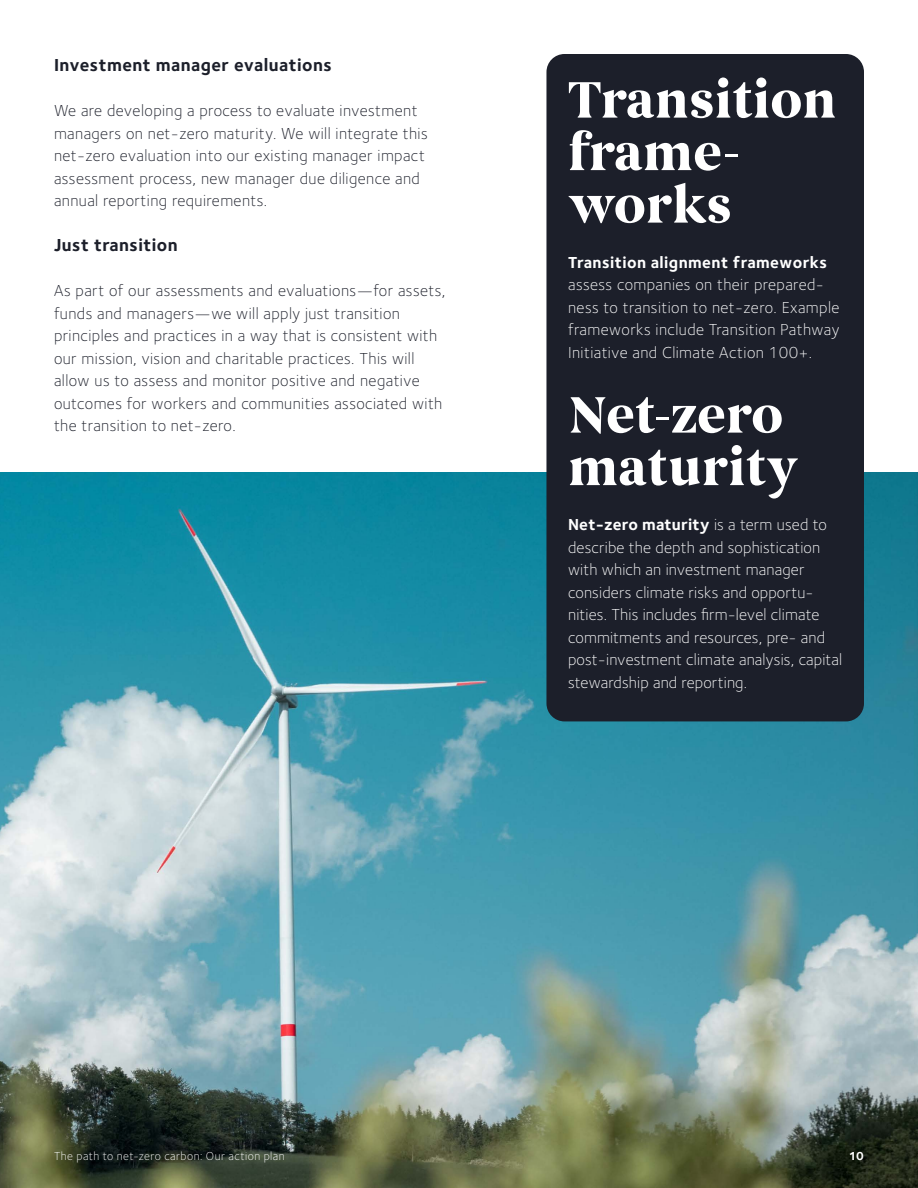
<style>
.page{position:relative;width:918px;height:1188px;background:#fff}
.page>*{position:absolute;margin:0;border:0;box-sizing:border-box;transform-origin:0 0}
.Body_10Gray{font:700 52.5px/52.5px "Begum";color:#fff}
.Heading_4{font:700 18px "Foundry Sterling";letter-spacing:.025em;color:#1c1f2a}
.Body_10Gray-2{font:300 16.5px/22.5px "Foundry Sterling";letter-spacing:.025em;color:#1c1f2a}
.Body_10Gray-3{font:300 16.5px/22.5px "Foundry Sterling";letter-spacing:.01em;color:#fff}
.Body_10Gray-4{font:300 12px "Foundry Sterling";letter-spacing:.04em;color:#fff}
.Body_10Gray-5{font:700 12px "Foundry Sterling";color:#fff}
.s1{font-weight:700}
</style>
<div class="page">
<img style="left:0;top:472px;width:918px;height:716px">
<div style="left:546px;top:54px;width:318px;height:667px;background:#1c1f2a;border-radius:18px"></div>
<h4 class="Heading_4" style="left:54px;top:54px;width:279px">Investment manager evaluations</h4>
<p class="Body_10Gray-2" style="left:54px;top:99px;width:375px">We are developing a process to evaluate investment managers on net-zero maturity. We will integrate this net-zero evaluation into our existing manager impact assessment process, new manager due diligence and annual reporting requirements.</p>
<h4 class="Heading_4" style="left:54px;top:234px;width:125px">Just transition</h4>
<p class="Body_10Gray-2" style="left:54px;top:279px;width:393px">As part of our assessments and evaluations—for assets, funds and managers—we will apply just transition principles and practices in a way that is consistent with our mission, vision and charitable practices. This will allow us to assess and monitor positive and negative outcomes for workers and communities associated with the transition to net-zero.</p>
<p class="Body_10Gray" style="left:568px;top:75px;width:270px">Transition frame&shy;works</p>
<p class="Body_10Gray-3" style="left:568px;top:251px;width:273px"><span class="s1">Transition alignment frameworks </span>assess companies on their prepared&shy;ness to transition to net-zero. Example frameworks include Transition Pathway Initiative and Climate Action 100+.</p>
<p class="Body_10Gray" style="left:568px;top:390px;width:232px">Net-zero maturity</p>
<p class="Body_10Gray-3" style="left:568px;top:513px;width:276px"><span class="s1">Net-zero maturity</span> is a term used to describe the depth and sophistication with which an investment manager considers climate risks and opportu&shy;nities. This includes firm-level climate commitments and resources, pre- and post-investment climate analysis, capital stewardship and reporting.</p>
<p class="Body_10Gray-4" style="left:54px;top:1149px;width:232px">The path to net-zero carbon: Our action plan</p>
<p class="Body_10Gray-5" style="left:849px;top:1149px;width:17px">10</p>
</div>
